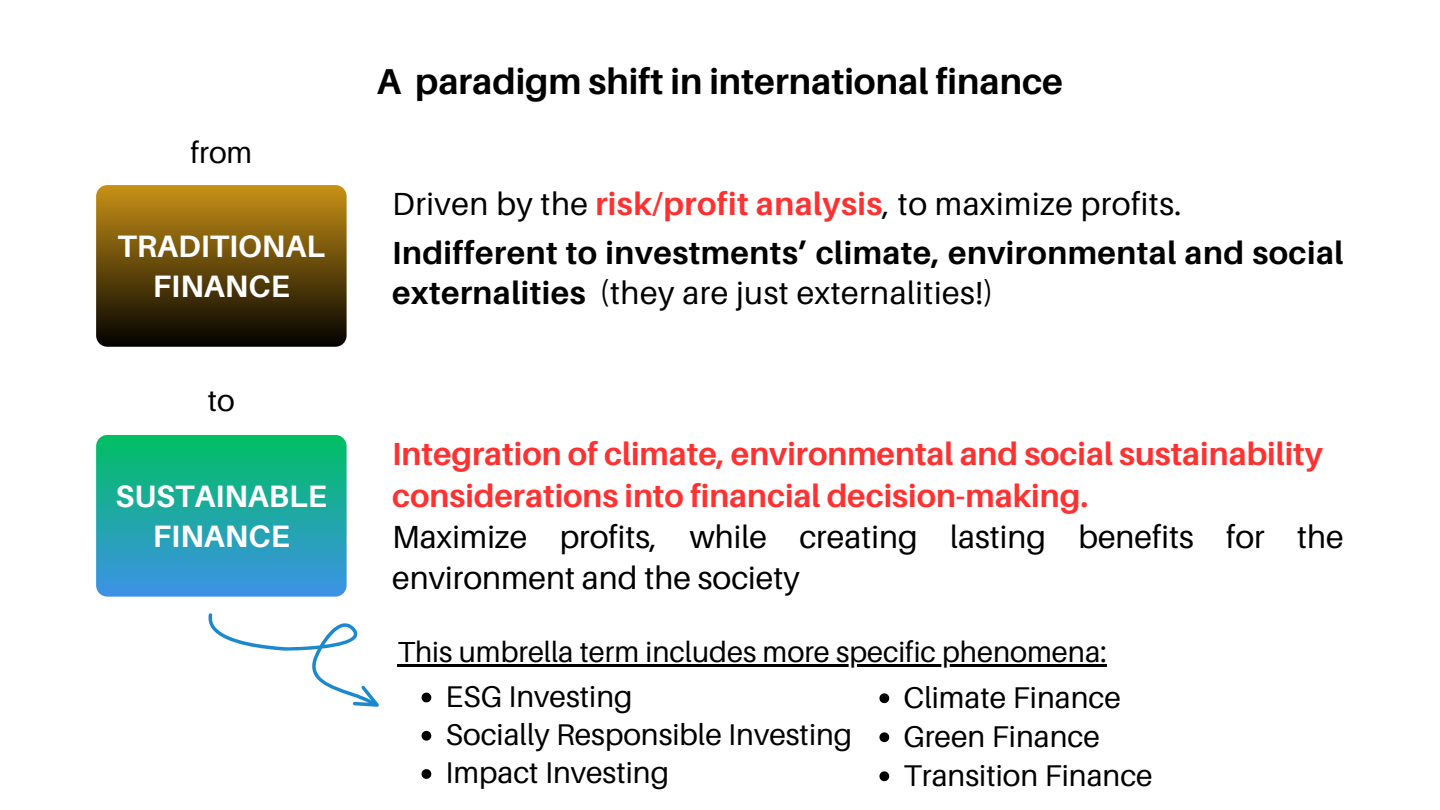
<style>
.page{position:relative;width:1440px;height:810px;background:#fff}
.page>*{position:absolute;margin:0;border:0;box-sizing:border-box;transform-origin:0 0}
.t1{font:700 36px "Aileron";color:#000}
.t2{font:32px/41.2px "Aileron";color:#000}
.t3{font:700 32px/41.2px "Aileron";color:#ff3131}
.t4{font:700 32px/39.3px "Aileron";letter-spacing:.015em;color:#000}
.t5{font:700 31px/39.8px "Aileron";color:#fff;text-align:center}
.t6{font:30px "Aileron";color:#000}
.t7{font:29px "Aileron";color:#000}
.s1{font-weight:700;color:#ff3131}
.s2{font-weight:400}
</style>
<div class="page">
<svg style="left:96px;top:185px;width:251px;height:162px;background:#664a0c"></svg>
<svg style="left:96px;top:435px;width:251px;height:162px;background:#1fa8a5"></svg>
<svg style="left:208px;top:613px;width:171px;height:94px"></svg>
<hr style="left:397px;top:664px;width:710px;height:2px;background:#000">
<svg style="left:422px;top:693px;width:9px;height:9px"></svg>
<svg style="left:422px;top:731px;width:9px;height:10px"></svg>
<svg style="left:422px;top:769px;width:9px;height:10px"></svg>
<svg style="left:879px;top:693px;width:10px;height:10px"></svg>
<svg style="left:879px;top:732px;width:10px;height:10px"></svg>
<svg style="left:879px;top:771px;width:10px;height:10px"></svg>
<p class="t6" style="left:190px;top:134px;width:63px">from</p>
<h1 class="t5" style="left:118px;top:226px;width:209px">TRADITIONAL<br>FINANCE</h1>
<p class="t6" style="left:208px;top:382px;width:28px">to</p>
<p class="t5" style="left:116px;top:476px;width:213px">SUSTAINABLE<br>FINANCE</p>
<h2 class="t1" style="left:377px;top:59px;width:688px">A paradigm shift in international finance</h2>
<p class="t2" style="left:392px;top:182px;width:791px">Driven by the <span class="s1">risk/profit analysis</span>, to maximize profits.</p>
<h2 class="t4" style="left:392px;top:233px;width:953px">Indifferent to investments’ climate, environmental and social externalities <span class="s2">(they are just externalities!)</span></h2>
<p class="t3" style="left:392px;top:433px;width:932px">Integration of climate, environmental and social sustainability considerations into financial decision-making.</p>
<p class="t2" style="left:392px;top:516px;width:953px">Maximize profits, while creating lasting benefits for the environment and the society</p>
<p class="t7" style="left:397px;top:634px;width:711px">This umbrella term includes more specific phenomena:</p>
<p class="t6" style="left:446px;top:678px;width:189px">ESG Investing</p>
<p class="t6" style="left:446px;top:716px;width:408px">Socially Responsible Investing</p>
<p class="t6" style="left:446px;top:754px;width:225px">Impact Investing</p>
<p class="t6" style="left:903px;top:679px;width:219px">Climate Finance</p>
<p class="t6" style="left:903px;top:718px;width:198px">Green Finance</p>
<p class="t6" style="left:903px;top:757px;width:251px">Transition Finance</p>
</div>
